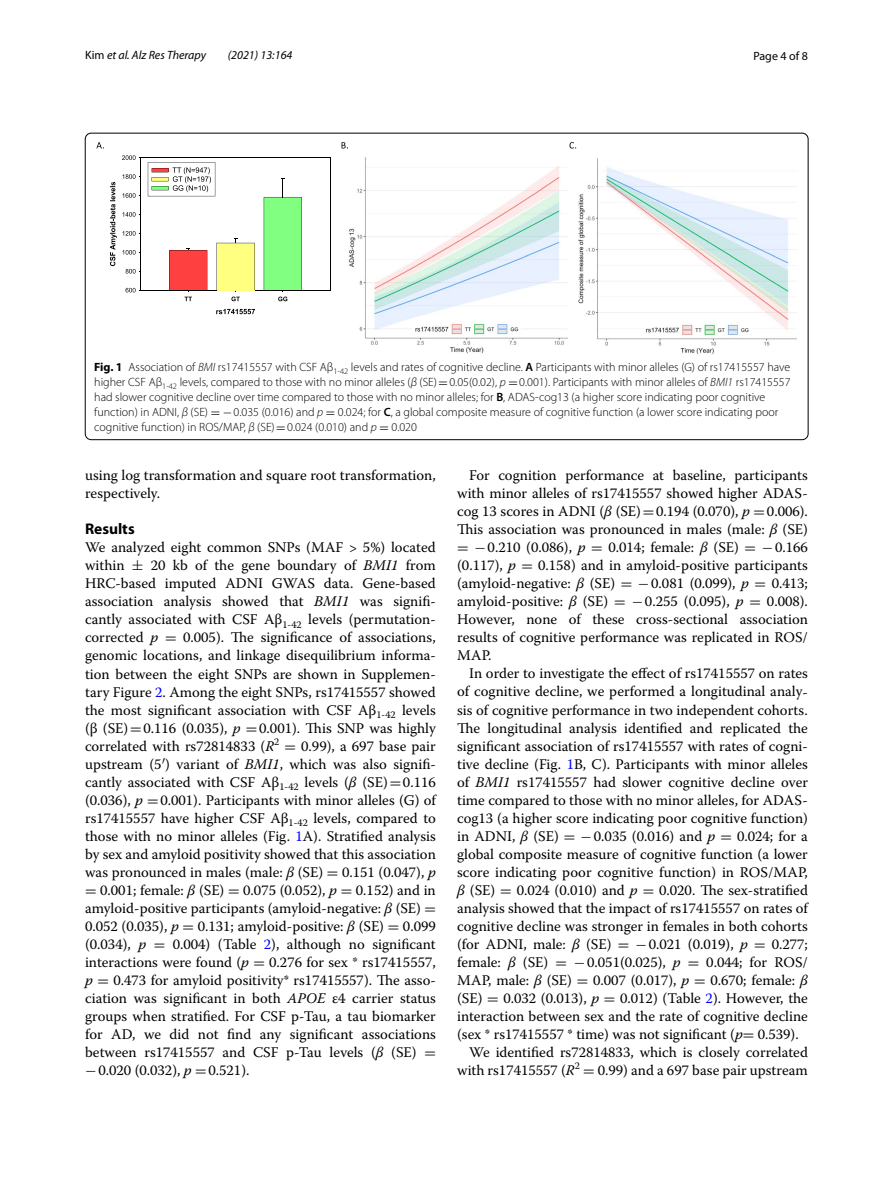
<style>
.page{position:relative;width:893px;height:1187px;background:#fff}
.page>*{position:absolute;margin:0;border:0;box-sizing:border-box;transform-origin:0 0}
.t1{font:700 15.45px "Myriad Pro";color:#000}
.t2{font:14.7px/18px "Warnock Pro";color:#000;text-align:justify}
.t3{font:300 12px/15px "Myriad Pro";color:#000}
.t4{font:italic 12px "Myriad Pro";color:#000}
.t5{font:12px "Myriad Pro";color:#000}
.s1{font-style:normal}
.s2{font-weight:700}
.s3{font-style:italic}
.s4{font-weight:600}
.s5{font-family:"MTSY";font-weight:400}
.s6{font-family:"MTSY"}
.s7{color:#00f}
</style>
<div class="page">
<img style="left:349px;top:157px;width:448px;height:198px">
<svg style="left:216px;top:309px;width:39px;height:5px"></svg>
<hr style="left:141px;top:290px;width:189px;height:1px;background:#000">
<hr style="left:141px;top:157px;width:189px;height:1px;background:#000">
<hr style="left:141px;top:158px;width:1px;height:132px;background:#000">
<svg style="left:126px;top:288px;width:15px;height:4px"></svg>
<svg style="left:110px;top:174px;width:31px;height:99px"></svg>
<svg style="left:122px;top:155px;width:19px;height:5px"></svg>
<hr style="left:330px;top:158px;width:1px;height:132px;background:#000">
<svg style="left:169px;top:248px;width:38px;height:53px"></svg>
<svg style="left:216px;top:238px;width:39px;height:63px"></svg>
<svg style="left:264px;top:179px;width:38px;height:122px"></svg>
<svg style="left:148px;top:162px;width:67px;height:34px"></svg>
<svg style="left:96px;top:142px;width:8px;height:6px"></svg>
<svg style="left:342px;top:142px;width:6px;height:6px"></svg>
<svg style="left:569px;top:142px;width:7px;height:6px"></svg>
<p class="t4" style="left:85px;top:48px;width:122px"><span class="s1">Kim</span> et al. Alz Res Therapy</p>
<p class="t4" style="left:228px;top:48px;width:66px">(2021) 13:164</p>
<p class="t5" style="left:753px;top:48px;width:56px">Page 4 of 8</p>
<p class="t3" style="left:94px;top:359px;width:698px"><span class="s2">Fig. 1</span> Association of <span class="s3">BMI</span> rs17415557 with CSF Aβ<sub>1-42</sub> levels and rates of cognitive decline. <span class="s4">A</span> Participants with minor alleles (G) of rs17415557 have higher CSF Aβ<sub>1-42</sub> levels, compared to those with no minor alleles (<span class="s3">β</span> (SE)<span class="s5">=</span>0.05(0.02), <span class="s3">p</span> <span class="s5">=</span>0.001). Participants with minor alleles of <span class="s3">BMI1</span> rs17415557 had slower cognitive decline over time compared to those with no minor alleles; for <span class="s4">B</span>, ADAS-cog13 (a higher score indicating poor cognitive function) in ADNI, <span class="s3">β</span> (SE) <span class="s5">= −</span>0.035 (0.016) and <span class="s3">p</span> <span class="s5">=</span> 0.024; for <span class="s4">C</span>, a global composite measure of cognitive function (a lower score indicating poor cognitive function) in ROS/MAP, <span class="s3">β</span> (SE)<span class="s5">=</span>0.024 (0.010) and <span class="s3">p</span> <span class="s5">=</span> 0.020</p>
<p class="t2" style="left:85px;top:466px;width:352px">using log transformation and square root transformation, respectively.</p>
<p class="t1" style="left:85px;top:519px;width:51px">Results</p>
<p class="t2" style="left:85px;top:538px;width:352px">We analyzed eight common SNPs (MAF &gt; 5%) located within <span class="s6">±</span> 20 kb of the gene boundary of <span class="s3">BMI1</span> from HRC-based imputed ADNI GWAS data. Gene-based association analysis showed that <span class="s3">BMI1</span> was signifi&shy;cantly associated with CSF Aβ<sub>1-42</sub> levels (permutation&shy;corrected <span class="s3">p</span> <span class="s6">=</span> 0.005). The significance of associations, genomic locations, and linkage disequilibrium informa&shy;tion between the eight SNPs are shown in Supplemen&shy;tary Figure <span class="s7">2</span>. Among the eight SNPs, rs17415557 showed the most significant association with CSF Aβ<sub>1-42</sub> levels (β (SE)<span class="s6">=</span>0.116 (0.035), <span class="s3">p</span> <span class="s6">=</span>0.001). This SNP was highly correlated with rs72814833 (<span class="s3">R</span><sup>2</sup> <span class="s6">=</span> 0.99), a 697 base pair upstream (5 ) variant of <span class="s3">BMI1</span>, which was also signifi&shy;cantly associated with CSF Aβ<sub>1-42</sub> levels (<span class="s3">β</span> (SE)<span class="s6">=</span>0.116 (0.036), <span class="s3">p</span> <span class="s6">=</span>0.001). Participants with minor alleles (G) of rs17415557 have higher CSF Aβ<sub>1-42</sub> levels, compared to those with no minor alleles (Fig. <span class="s7">1</span>A). Stratified analysis by sex and amyloid positivity showed that this association was pronounced in males (male: <span class="s3">β</span> (SE) <span class="s6">=</span> 0.151 (0.047), <span class="s3">p </span><span class="s6">=</span> 0.001; female: <span class="s3">β</span> (SE) <span class="s6">=</span> 0.075 (0.052), <span class="s3">p</span> <span class="s6">=</span> 0.152) and in amyloid-positive participants (amyloid-negative: <span class="s3">β</span> (SE) <span class="s6">= </span>0.052 (0.035), <span class="s3">p</span> <span class="s6">=</span> 0.131; amyloid-positive: <span class="s3">β</span> (SE) <span class="s6">=</span> 0.099 (0.034), <span class="s3">p</span> <span class="s6">=</span> 0.004) (Table <span class="s7">2</span>), although no significant interactions were found (<span class="s3">p</span> <span class="s6">=</span> 0.276 for sex * rs17415557, <span class="s3">p</span> <span class="s6">=</span> 0.473 for amyloid positivity* rs17415557). The asso&shy;ciation was significant in both <span class="s3">APOE</span> ε4 carrier status groups when stratified. For CSF p-Tau, a tau biomarker for AD, we did not find any significant associations between rs17415557 and CSF p-Tau levels (<span class="s3">β</span> (SE) <span class="s6">= −</span>0.020 (0.032), <span class="s3">p</span> <span class="s6">=</span>0.521).</p>
<p class="t2" style="left:457px;top:466px;width:352px;text-indent:12px">For cognition performance at baseline, participants with minor alleles of rs17415557 showed higher ADAS&shy;cog 13 scores in ADNI (<span class="s3">β</span> (SE)<span class="s6">=</span>0.194 (0.070), <span class="s3">p</span> <span class="s6">=</span>0.006).<br>This association was pronounced in males (male: <span class="s3">β</span> (SE) <span class="s6">= −</span>0.210 (0.086), <span class="s3">p</span> <span class="s6">=</span> 0.014; female: <span class="s3">β</span> (SE) <span class="s6">= −</span>0.166 (0.117), <span class="s3">p</span> <span class="s6">=</span> 0.158) and in amyloid-positive participants (amyloid-negative: <span class="s3">β</span> (SE) <span class="s6">= −</span>0.081 (0.099), <span class="s3">p</span> <span class="s6">=</span> 0.413; amyloid-positive: <span class="s3">β</span> (SE) <span class="s6">= −</span>0.255 (0.095), <span class="s3">p</span> <span class="s6">=</span> 0.008).<br>However, none of these cross-sectional association results of cognitive performance was replicated in ROS/ MAP.</p>
<p class="t2" style="left:469px;top:664px;width:340px">In order to investigate the effect of rs17415557 on rates</p>
<p class="t2" style="left:457px;top:682px;width:352px">of cognitive decline, we performed a longitudinal analy-</p>
<p class="t2" style="left:457px;top:700px;width:352px">sis of cognitive performance in two independent cohorts.</p>
<p class="t2" style="left:457px;top:718px;width:352px">The longitudinal analysis identified and replicated the</p>
<p class="t2" style="left:457px;top:736px;width:352px">significant association of rs17415557 with rates of cogni-</p>
<p class="t2" style="left:457px;top:754px;width:352px">tive decline (Fig. <span class="s7">1</span>B, C). Participants with minor alleles</p>
<p class="t2" style="left:457px;top:772px;width:352px">of <span class="s3">BMI1</span> rs17415557 had slower cognitive decline over</p>
<p class="t2" style="left:457px;top:790px;width:352px">time compared to those with no minor alleles, for ADAS-</p>
<p class="t2" style="left:457px;top:808px;width:352px">cog13 (a higher score indicating poor cognitive function)</p>
<p class="t2" style="left:457px;top:826px;width:352px">in ADNI, <span class="s3">β</span> (SE) <span class="s6">= −</span>0.035 (0.016) and <span class="s3">p</span> <span class="s6">=</span> 0.024; for a</p>
<p class="t2" style="left:457px;top:844px;width:352px">global composite measure of cognitive function (a lower</p>
<p class="t2" style="left:457px;top:862px;width:352px">score indicating poor cognitive function) in ROS/MAP,</p>
<p class="t2" style="left:457px;top:880px;width:352px"><span class="s3">β</span> (SE) <span class="s6">=</span> 0.024 (0.010) and <span class="s3">p</span> <span class="s6">=</span> 0.020. The sex-stratified</p>
<p class="t2" style="left:457px;top:898px;width:352px">analysis showed that the impact of rs17415557 on rates of</p>
<p class="t2" style="left:457px;top:916px;width:352px">cognitive decline was stronger in females in both cohorts</p>
<p class="t2" style="left:457px;top:934px;width:352px">(for ADNI, male: <span class="s3">β</span> (SE) <span class="s6">= −</span>0.021 (0.019), <span class="s3">p</span> <span class="s6">=</span> 0.277;</p>
<p class="t2" style="left:457px;top:952px;width:352px">female: <span class="s3">β</span> (SE) <span class="s6">= −</span>0.051(0.025), <span class="s3">p</span> <span class="s6">=</span> 0.044; for ROS/</p>
<p class="t2" style="left:457px;top:970px;width:352px">MAP, male: <span class="s3">β</span> (SE) <span class="s6">=</span> 0.007 (0.017), <span class="s3">p</span> <span class="s6">=</span> 0.670; female: <span class="s3">β</span></p>
<p class="t2" style="left:457px;top:988px;width:352px">(SE) <span class="s6">=</span> 0.032 (0.013), <span class="s3">p</span> <span class="s6">=</span> 0.012) (Table <span class="s7">2</span>). However, the</p>
<p class="t2" style="left:457px;top:1006px;width:352px">interaction between sex and the rate of cognitive decline</p>
<p class="t2" style="left:457px;top:1024px;width:343px">(sex * rs17415557 * time) was not significant (<span class="s3">p</span><span class="s6">=</span> 0.539).</p>
<p class="t2" style="left:469px;top:1042px;width:340px">We identified rs72814833, which is closely correlated</p>
<p class="t2" style="left:457px;top:1060px;width:352px">with rs17415557 (<span class="s3">R</span><sup>2</sup> <span class="s6">=</span> 0.99) and a 697 base pair upstream</p>
</div>
